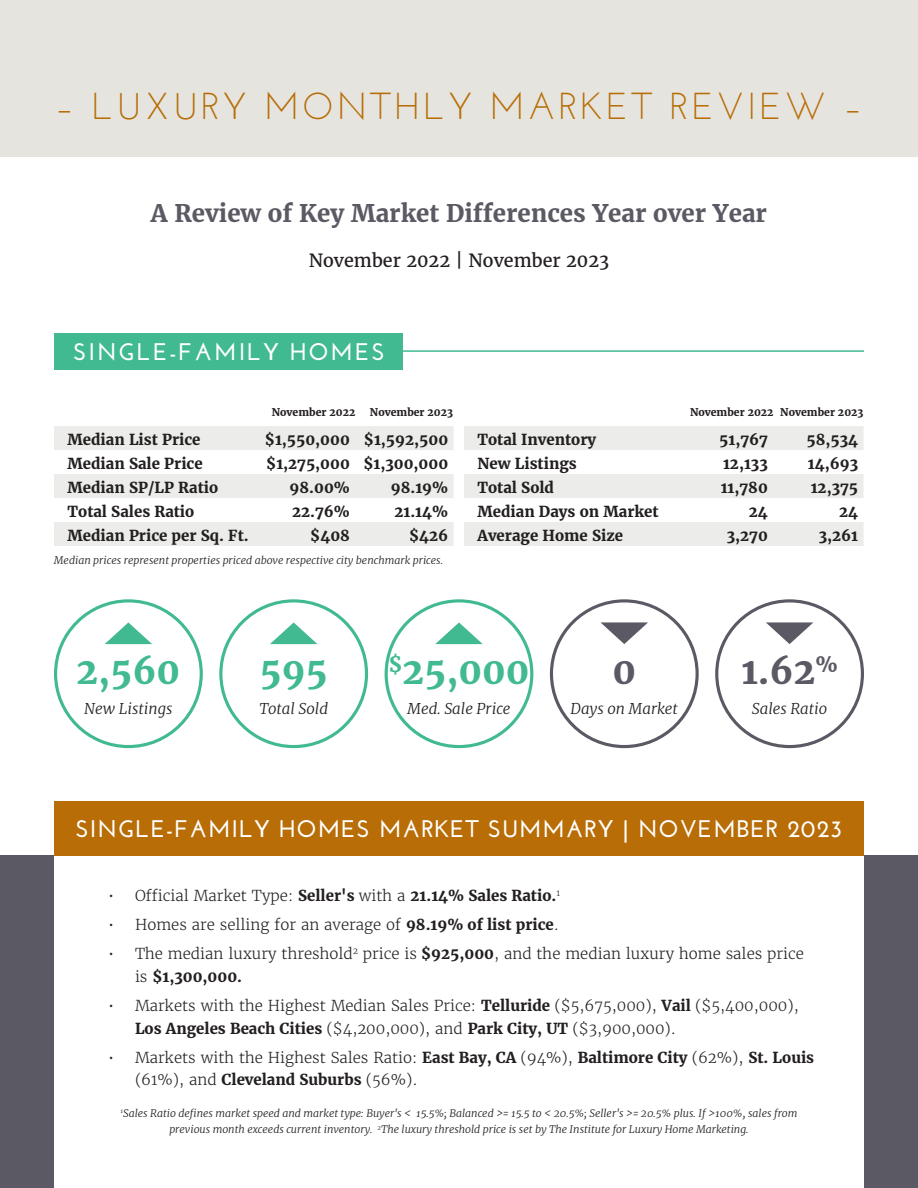
<style>
.page{position:relative;width:918px;height:1188px;background:#fff}
.page>*{position:absolute;margin:0;border:0;box-sizing:border-box;transform-origin:0 0}
.Main_Headline{font:37.5px "Josefin Sans";letter-spacing:.08em;color:#b76d06}
.Main_Comparison_Big_Number_NEG{font:700 36px "Merriweather";color:#41ba92}
.Main_Comparison_Big_Number{font:700 36px "Merriweather";color:#5b5a64}
.Main_Summary_Headline{font:700 24px "Josefin Sans";letter-spacing:.04em;color:#fff}
.Main_Comparison_Headline{font:700 24px "Merriweather";color:#5b5a64}
.Main_SubHead{font:700 24px "Josefin Sans";letter-spacing:.08em;color:#fff}
.Main_Comparison_Big_Number_NEG-2{font:700 21px "Merriweather";color:#41ba92}
.Main_Comparison_Captions{font:18px "Merriweather";color:#231f20}
.t1{font:300 15px/22.5px "Merriweather";color:#231f20}
.Summary_Chart{font:700 15px "Merriweather";color:#231f20}
.Summary_Chart_Bold{font:700 15px "Merriweather";color:#231f20}
.Main_Comparison_Captions-2{font:italic 300 15px "Merriweather";color:#231f20}
.t2{font:italic 300 10.5px/16.5px "Merriweather";color:#231f20;text-align:center}
.Main_Comparison_Captions-3{font:700 10.5px "Merriweather";color:#231f20}
.s1{font-weight:700}
</style>
<div class="page">
<div style="left:0;top:0;width:918px;height:158px;background:#e6e4df"></div>
<div style="left:0;top:855px;width:918px;height:333px;background:#5b5a64"></div>
<div style="left:54px;top:855px;width:810px;height:333px;background:#fff"></div>
<div style="left:54px;top:801px;width:810px;height:54px;background:#b86d06"></div>
<div style="left:54px;top:333px;width:349px;height:36px;background:#41ba92"></div>
<hr style="left:397px;top:350px;width:467px;height:2px;background:#41ba92">
<svg style="left:54px;top:426px;width:400px;height:120px;fill:#ecedea"></svg>
<svg style="left:464px;top:426px;width:400px;height:120px;fill:#ecedea"></svg>
<div style="left:219px;top:599px;width:149px;height:149px;border:3px solid #41ba92;border-radius:50%"></div>
<div style="left:385px;top:599px;width:148px;height:149px;border:3px solid #41ba92;border-radius:50%"></div>
<div style="left:54px;top:599px;width:149px;height:149px;border:3px solid #41ba92;border-radius:50%"></div>
<div style="left:550px;top:599px;width:149px;height:149px;border:3px solid #5b5a64;border-radius:50%"></div>
<div style="left:715px;top:599px;width:149px;height:149px;border:3px solid #5b5a64;border-radius:50%"></div>
<p class="Main_Headline" style="left:55px;top:83px;width:809px">– LUXURY MONTHLY MARKET REVIEW –</p>
<p class="Main_Comparison_Headline" style="left:151px;top:198px;width:618px">A Review of Key Market Differences Year over Year</p>
<p class="Main_Comparison_Captions" style="left:309px;top:249px;width:302px">November 2022 | November 2023</p>
<p class="Main_SubHead" style="left:73px;top:338px;width:313px">SINGLE-FAMILY HOMES</p>
<p class="Main_Comparison_Captions-3" style="left:272px;top:406px;width:85px">November 2022</p>
<p class="Main_Comparison_Captions-3" style="left:370px;top:406px;width:85px">November 2023</p>
<p class="Main_Comparison_Captions-3" style="left:690px;top:406px;width:85px">November 2022</p>
<p class="Main_Comparison_Captions-3" style="left:780px;top:406px;width:85px">November 2023</p>
<p class="Summary_Chart" style="left:68px;top:431px;width:135px">Median List Price</p>
<p class="Summary_Chart_Bold" style="left:265px;top:431px;width:86px">$1,550,000</p>
<p class="Summary_Chart_Bold" style="left:364px;top:431px;width:86px">$1,592,500</p>
<p class="Summary_Chart" style="left:68px;top:455px;width:137px">Median Sale Price</p>
<p class="Summary_Chart_Bold" style="left:266px;top:455px;width:85px">$1,275,000</p>
<p class="Summary_Chart_Bold" style="left:363px;top:455px;width:86px">$1,300,000</p>
<p class="Summary_Chart" style="left:68px;top:479px;width:152px">Median SP/LP Ratio</p>
<p class="Summary_Chart_Bold" style="left:290px;top:479px;width:62px">98.00%</p>
<p class="Summary_Chart_Bold" style="left:391px;top:479px;width:59px">98.19%</p>
<p class="Summary_Chart" style="left:68px;top:503px;width:128px">Total Sales Ratio</p>
<p class="Summary_Chart_Bold" style="left:292px;top:503px;width:59px">22.76%</p>
<p class="Summary_Chart_Bold" style="left:394px;top:503px;width:55px">21.14%</p>
<p class="Summary_Chart" style="left:68px;top:527px;width:183px">Median Price per Sq. Ft.</p>
<p class="Summary_Chart_Bold" style="left:310px;top:527px;width:41px">$408</p>
<p class="Summary_Chart_Bold" style="left:409px;top:527px;width:41px">$426</p>
<p class="t2" style="left:54px;top:551px;width:391px">Median prices represent properties priced above respective city benchmark prices.</p>
<p class="Summary_Chart" style="left:477px;top:431px;width:120px">Total Inventory</p>
<p class="Summary_Chart_Bold" style="left:719px;top:431px;width:50px">51,767</p>
<p class="Summary_Chart_Bold" style="left:806px;top:431px;width:53px">58,534</p>
<p class="Summary_Chart" style="left:477px;top:455px;width:101px">New Listings</p>
<p class="Summary_Chart_Bold" style="left:723px;top:455px;width:46px">12,133</p>
<p class="Summary_Chart_Bold" style="left:808px;top:455px;width:52px">14,693</p>
<p class="Summary_Chart" style="left:477px;top:479px;width:78px">Total Sold</p>
<p class="Summary_Chart_Bold" style="left:721px;top:479px;width:49px">11,780</p>
<p class="Summary_Chart_Bold" style="left:811px;top:479px;width:49px">12,375</p>
<p class="Summary_Chart" style="left:477px;top:503px;width:183px">Median Days on Market</p>
<p class="Summary_Chart_Bold" style="left:749px;top:503px;width:21px">24</p>
<p class="Summary_Chart_Bold" style="left:839px;top:503px;width:21px">24</p>
<p class="Summary_Chart" style="left:477px;top:527px;width:147px">Average Home Size</p>
<p class="Summary_Chart_Bold" style="left:727px;top:527px;width:43px">3,270</p>
<p class="Summary_Chart_Bold" style="left:819px;top:527px;width:41px">3,261</p>
<p class="Main_Comparison_Big_Number_NEG-2" style="left:388px;top:652px;width:16px">$</p>
<p class="Main_Comparison_Big_Number_NEG" style="left:77px;top:649px;width:105px">2,560</p>
<p class="Main_Comparison_Big_Number_NEG" style="left:402px;top:649px;width:129px">25,000</p>
<p class="Main_Comparison_Big_Number_NEG" style="left:260px;top:649px;width:70px">595</p>
<p class="Main_Comparison_Big_Number" style="left:612px;top:649px;width:25px">0</p>
<p class="Main_Comparison_Big_Number" style="left:741px;top:649px;width:98px">1.62<sup>%</sup></p>
<p class="Main_Comparison_Captions-2" style="left:84px;top:698px;width:90px">New Listings</p>
<p class="Main_Comparison_Captions-2" style="left:259px;top:698px;width:70px">Total Sold</p>
<p class="Main_Comparison_Captions-2" style="left:407px;top:698px;width:105px">Med. Sale Price</p>
<p class="Main_Comparison_Captions-2" style="left:571px;top:698px;width:109px">Days on Market</p>
<p class="Main_Comparison_Captions-2" style="left:752px;top:698px;width:77px">Sales Ratio</p>
<p class="Main_Summary_Headline" style="left:76px;top:815px;width:768px">SINGLE-FAMILY HOMES MARKET SUMMARY | NOVEMBER 2023</p>
<p class="t1" style="left:108px;top:884px;width:454px">• Official Market Type: <span class="s1">Seller's</span> with a <span class="s1">21.14% Sales Ratio.</span><sup>1</sup></p>
<p class="t1" style="left:108px;top:914px;width:453px">• Homes are selling for an average of <span class="s1">98.19% of list price</span>.</p>
<p class="t1" style="left:135px;top:943px;width:671px;text-indent:-27px">• The median luxury threshold<sup>2</sup> price is <span class="s1">$925,000</span>, and the median luxury home sales price is <span class="s1">$1,300,000.</span></p>
<p class="t1" style="left:135px;top:995px;width:665px;text-indent:-27px">• Markets with the Highest Median Sales Price: <span class="s1">Telluride</span> ($5,675,000), <span class="s1">Vail</span> ($5,400,000),<br><span class="s1">Los Angeles Beach Cities</span> ($4,200,000), and <span class="s1">Park City, UT</span> ($3,900,000).</p>
<p class="t1" style="left:135px;top:1046px;width:681px;text-indent:-27px">• Markets with the Highest Sales Ratio: <span class="s1">East Bay, CA</span> (94%), <span class="s1">Baltimore City</span> (62%), <span class="s1">St. Louis </span>(61%), and <span class="s1">Cleveland Suburbs</span> (56%).</p>
<p class="t2" style="left:120px;top:1104px;width:679px"><sup>1</sup>Sales Ratio defines market speed and market type: Buyer's &lt; 15.5%; Balanced &gt;= 15.5 to &lt; 20.5%; Seller's &gt;= 20.5% plus. If &gt;100%, sales from previous month exceeds current inventory. <sup>2</sup>The luxury threshold price is set by The Institute for Luxury Home Marketing.</p>
</div>
